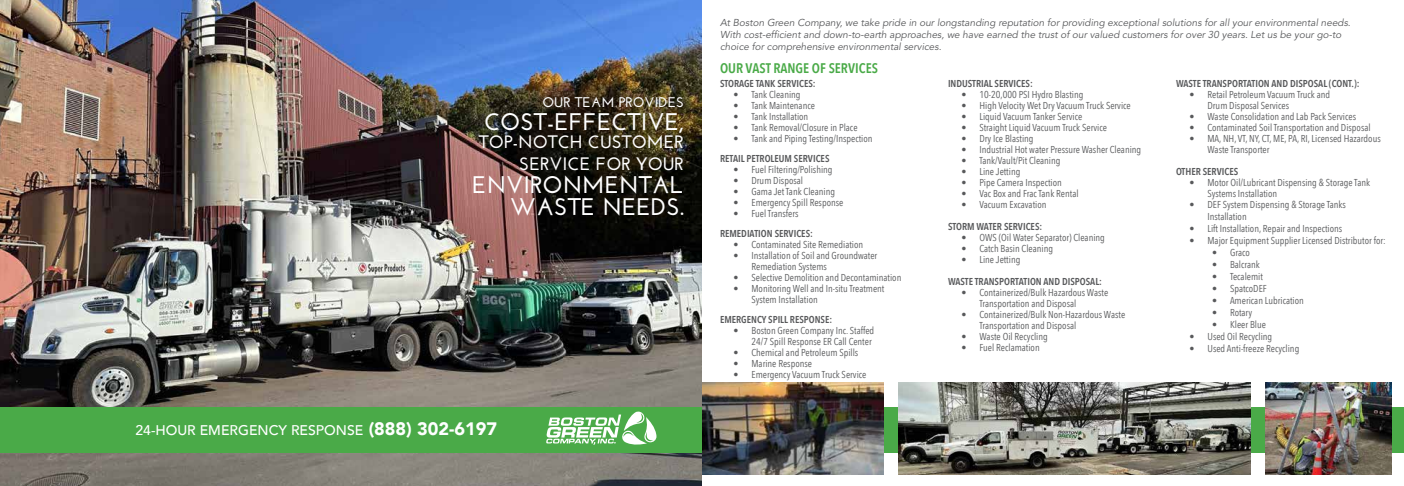
<style>
.page{position:relative;width:1404px;height:486px;background:#fff}
.page>*{position:absolute;margin:0;border:0;box-sizing:border-box;transform-origin:0 0}
.t1{font:700 24px/22.5px "Josefin Sans";color:#fff;text-align:right}
.t2{font:700 18px/22.5px "Josefin Sans";color:#fff;text-align:right}
.t3{font:500 14px "Avenir";color:#fff}
.t4{font:700 14px "Josefin Sans";color:#fff}
.t5{font:600 13.9px "Avenir Next Condensed";color:#4aaa48}
.t6{font:10px/11px "Avenir Next Condensed";color:#58595b}
.t7{font:italic 10px/12px "Avenir LT Std";color:#58595b}
.t8{font:600 10px "Avenir Next Condensed";color:#58595b}
.s1{font-weight:900;font-size:18px}
</style>
<div class="page">
<img style="left:0;top:0;width:702px;height:486px">
<div style="left:0;top:407px;width:1404px;height:46px;background:#4aaa48"></div>
<svg style="left:546px;top:411px;width:110px;height:34px"></svg>
<img style="left:1265px;top:382px;width:127px;height:92px">
<img style="left:702px;top:382px;width:181px;height:92px">
<img style="left:899px;top:382px;width:351px;height:92px">
<h3 class="t4" style="left:543px;top:94px;width:143px">OUR TEAM PROVIDES</h3>
<h1 class="t1" style="left:484px;top:110px;width:201px">COST-EFFECTIVE,</h1>
<h2 class="t2" style="left:479px;top:130px;width:207px">TOP-NOTCH CUSTOMER<br>SERVICE FOR YOUR</h2>
<h1 class="t1" style="left:472px;top:173px;width:213px">ENVIRONMENTAL<br>WASTE NEEDS.</h1>
<h3 class="t3" style="left:135px;top:418px;width:363px">24-HOUR EMERGENCY RESPONSE <span class="s1">(888) 302-6197</span></h3>
<p class="t7" style="left:720px;top:17px;width:632px">At Boston Green Company, we take pride in our longstanding reputation for providing exceptional solutions for all your environmental needs.<br>With cost-efficient and down-to-earth approaches, we have earned the trust of our valued customers for over 30 years. Let us be your go-to choice for comprehensive environmental services.</p>
<p class="t8" style="left:720px;top:75px;width:97px">STORAGE TANK SERVICES:</p>
<p class="t6" style="left:734px;top:89px;width:69px">• Tank Cleaning</p>
<p class="t6" style="left:734px;top:100px;width:83px">• Tank Maintenance</p>
<p class="t6" style="left:734px;top:111px;width:76px">• Tank Installation</p>
<p class="t6" style="left:734px;top:122px;width:126px">• Tank Removal/Closure in Place</p>
<p class="t6" style="left:734px;top:133px;width:141px">• Tank and Piping Testing/Inspection</p>
<p class="t8" style="left:720px;top:150px;width:111px">RETAIL PETROLEUM SERVICES</p>
<p class="t6" style="left:734px;top:164px;width:101px">• Fuel Filtering/Polishing</p>
<p class="t6" style="left:734px;top:175px;width:71px">• Drum Disposal</p>
<p class="t6" style="left:734px;top:186px;width:103px">• Gama Jet Tank Cleaning</p>
<p class="t6" style="left:734px;top:197px;width:111px">• Emergency Spill Response</p>
<p class="t6" style="left:734px;top:208px;width:67px">• Fuel Transfers</p>
<p class="t8" style="left:720px;top:225px;width:94px">REMEDIATION SERVICES:</p>
<p class="t6" style="left:734px;top:239px;width:131px">• Contaminated Site Remediation</p>
<p class="t6" style="left:752px;top:250px;width:127px;text-indent:-18px">• Installation of Soil and Groundwater<br>Remediation Systems</p>
<p class="t6" style="left:734px;top:272px;width:169px">• Selective Demolition and Decontamination</p>
<p class="t6" style="left:752px;top:283px;width:134px;text-indent:-18px">• Monitoring Well and In-situ Treatment<br>System Installation</p>
<p class="t8" style="left:720px;top:311px;width:114px">EMERGENCY SPILL RESPONSE:</p>
<p class="t6" style="left:734px;top:325px;width:142px;text-align:right">• Boston Green Company Inc. Staffed<br>24/7 Spill Response ER Call Center</p>
<p class="t6" style="left:734px;top:347px;width:126px">• Chemical and Petroleum Spills</p>
<p class="t6" style="left:734px;top:358px;width:80px">• Marine Response</p>
<p class="t6" style="left:734px;top:369px;width:135px">• Emergency Vacuum Truck Service</p>
<h3 class="t5" style="left:720px;top:56px;width:159px">OUR VAST RANGE OF SERVICES</h3>
<p class="t8" style="left:1176px;top:75px;width:185px">WASTE TRANSPORTATION AND DISPOSAL (CONT.):</p>
<p class="t6" style="left:1208px;top:89px;width:124px;text-indent:-18px">• Retail Petroleum Vacuum Truck and<br>Drum Disposal Services</p>
<p class="t6" style="left:1190px;top:111px;width:168px">• Waste Consolidation and Lab Pack Services</p>
<p class="t6" style="left:1190px;top:122px;width:183px">• Contaminated Soil Transportation and Disposal</p>
<p class="t6" style="left:1208px;top:133px;width:175px;text-indent:-18px">• MA, NH, VT, NY, CT, ME, PA, RI, Licensed Hazardous<br>Waste Transporter</p>
<p class="t8" style="left:1176px;top:163px;width:64px">OTHER SERVICES</p>
<p class="t6" style="left:1208px;top:177px;width:164px;text-indent:-18px">• Motor Oil/Lubricant Dispensing &amp; Storage Tank<br>Systems Installation</p>
<p class="t6" style="left:1208px;top:198px;width:140px;line-height:12px;text-indent:-18px">• DEF System Dispensing &amp; Storage Tanks<br>Installation</p>
<p class="t6" style="left:1190px;top:223px;width:154px">• Lift Installation, Repair and Inspections</p>
<p class="t6" style="left:1190px;top:235px;width:198px">• Major Equipment Supplier Licensed Distributor for:</p>
<p class="t6" style="left:1212px;top:247px;width:39px">• Graco</p>
<p class="t6" style="left:1212px;top:259px;width:49px">• Balcrank</p>
<p class="t6" style="left:1212px;top:271px;width:52px">• Tecalemit</p>
<p class="t6" style="left:1212px;top:283px;width:56px">• SpatcoDEF</p>
<p class="t6" style="left:1212px;top:295px;width:93px">• American Lubrication</p>
<p class="t6" style="left:1212px;top:307px;width:42px">• Rotary</p>
<p class="t6" style="left:1212px;top:319px;width:56px">• Kleer Blue</p>
<p class="t6" style="left:1190px;top:331px;width:84px">• Used Oil Recycling</p>
<p class="t6" style="left:1190px;top:343px;width:111px">• Used Anti-freeze Recycling</p>
<p class="t8" style="left:948px;top:75px;width:86px">INDUSTRIAL SERVICES:</p>
<p class="t6" style="left:962px;top:89px;width:123px">• 10-20,000 PSI Hydro Blasting</p>
<p class="t6" style="left:962px;top:100px;width:171px">• High Velocity Wet Dry Vacuum Truck Service</p>
<p class="t6" style="left:962px;top:111px;width:122px">• Liquid Vacuum Tanker Service</p>
<p class="t6" style="left:962px;top:122px;width:147px">• Straight Liquid Vacuum Truck Service</p>
<p class="t6" style="left:962px;top:133px;width:74px">• Dry Ice Blasting</p>
<p class="t6" style="left:962px;top:144px;width:181px">• Industrial Hot water Pressure Washer Cleaning</p>
<p class="t6" style="left:962px;top:155px;width:101px">• Tank/Vault/Pit Cleaning</p>
<p class="t6" style="left:962px;top:166px;width:60px">• Line Jetting</p>
<p class="t6" style="left:962px;top:177px;width:102px">• Pipe Camera Inspection</p>
<p class="t6" style="left:962px;top:188px;width:119px">• Vac Box and Frac Tank Rental</p>
<p class="t6" style="left:962px;top:199px;width:86px">• Vacuum Excavation</p>
<p class="t8" style="left:948px;top:218px;width:96px">STORM WATER SERVICES:</p>
<p class="t6" style="left:962px;top:232px;width:145px">• OWS (Oil Water Separator) Cleaning</p>
<p class="t6" style="left:962px;top:243px;width:93px">• Catch Basin Cleaning</p>
<p class="t6" style="left:962px;top:254px;width:60px">• Line Jetting</p>
<p class="t8" style="left:948px;top:273px;width:156px">WASTE TRANSPORTATION AND DISPOSAL:</p>
<p class="t6" style="left:980px;top:287px;width:130px;text-indent:-18px">• Containerized/Bulk Hazardous Waste<br>Transportation and Disposal</p>
<p class="t6" style="left:980px;top:309px;width:147px;text-indent:-18px">• Containerized/Bulk Non-Hazardous Waste<br>Transportation and Disposal</p>
<p class="t6" style="left:962px;top:331px;width:88px">• Waste Oil Recycling</p>
<p class="t6" style="left:962px;top:342px;width:80px">• Fuel Reclamation</p>
</div>
